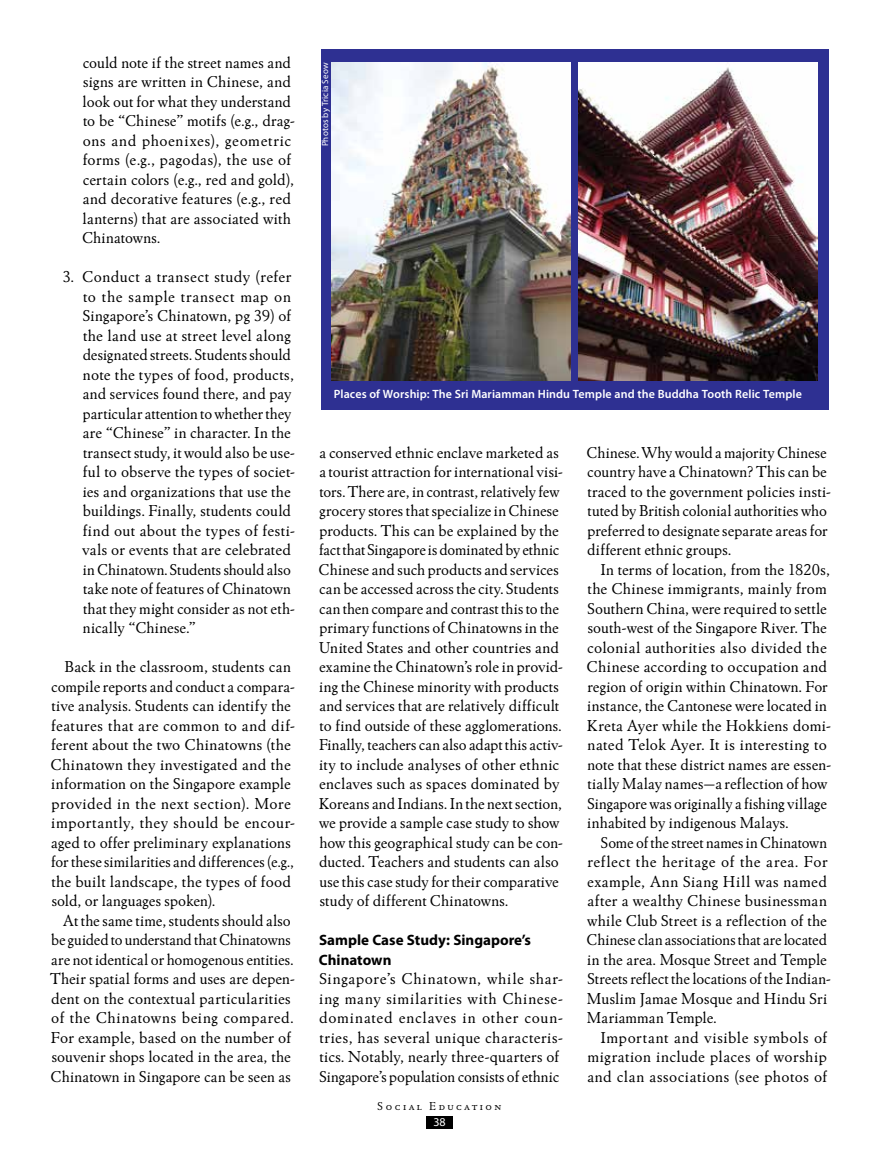
<style>
.page{position:relative;width:878px;height:1161px;background:#fff}
.page>*{position:absolute;margin:0;border:0;box-sizing:border-box;transform-origin:0 0}
.t1{font:16.5px/19.5px "Winchester New ITC";letter-spacing:.01em;color:#000}
.t2{font:16.5px/19.5px "Winchester New ITC";letter-spacing:.03em;color:#000}
.t3{font:700 15px/19.5px "Myriad Pro";color:#000}
.t4{font:600 12px "Myriad Pro";letter-spacing:.01em;color:#fff}
.t5{font:12px "Winchester New ITC Book SC";letter-spacing:.2em;color:#000}
.t6{font:12px "Myriad Pro";color:#fff}
.t7{font:9px "Myriad Pro";letter-spacing:.015em;color:#fff}
</style>
<div class="page">
<div style="left:426px;top:1117px;width:26px;height:12px;background:#000"></div>
<div style="left:321px;top:49px;width:507px;height:361px;background:#2e3092"></div>
<img style="left:332px;top:62px;width:238px;height:318px">
<img style="left:579px;top:62px;width:238px;height:318px">
<p class="t1" style="left:82px;top:52px;width:215px">could note if the street names and signs are written in Chinese, and look out for what they understand to be “Chinese” motifs (e.g., drag&shy;ons and phoenixes), geometric forms (e.g., pagodas), the use of certain colors (e.g., red and gold), and decorative features (e.g., red lanterns) that are associated with<br>Chinatowns.</p>
<p class="t1" style="left:82px;top:267px;width:215px;text-indent:-20px">3. Conduct a transect study (refer to the sample transect map on Singapore’s Chinatown, pg 39) of the land use at street level along designated streets. Students should note the types of food, products, and services found there, and pay particular attention to whether they are “Chinese” in character. In the transect study, it would also be use&shy;ful to observe the types of societ&shy;ies and organizations that use the buildings. Finally, students could find out about the types of festi&shy;vals or events that are celebrated in Chinatown. Students should also take note of features of Chinatown that they might consider as not eth&shy;nically “Chinese.”</p>
<p class="t1" style="left:51px;top:657px;width:246px;text-indent:14px">Back in the classroom, students can compile reports and conduct a compara&shy;tive analysis. Students can identify the features that are common to and dif&shy;ferent about the two Chinatowns (the Chinatown they investigated and the information on the Singapore example provided in the next section). More importantly, they should be encour&shy;aged to offer preliminary explanations for these similarities and differences (e.g., the built landscape, the types of food sold, or languages spoken).</p>
<p class="t1" style="left:50px;top:910px;width:247px;text-align:center">At the same time, students should also be guided to understand that Chinatowns are not identical or homogenous entities.<br>Their spatial forms and uses are depen&shy;dent on the contextual particularities of the Chinatowns being compared.<br>For example, based on the number of souvenir shops located in the area, the Chinatown in Singapore can be seen as</p>
<p class="t7" style="left:319px;top:146px;width:85px;rotate:-90deg">Photos by Tricia Seow</p>
<p class="t4" style="left:334px;top:386px;width:469px">Places of Worship: The Sri Mariamman Hindu Temple and the Buddha Tooth Relic Temple</p>
<p class="t1" style="left:318px;top:442px;width:246px">a conserved ethnic enclave marketed as a tourist attraction for international visi&shy;tors. There are, in contrast, relatively few grocery stores that specialize in Chinese products. This can be explained by the fact that Singapore is dominated by ethnic Chinese and such products and services can be accessed across the city. Students can then compare and contrast this to the primary functions of Chinatowns in the United States and other countries and examine the Chinatown’s role in provid&shy;ing the Chinese minority with products and services that are relatively difficult to find outside of these agglomerations.<br>Finally, teachers can also adapt this activ&shy;ity to include analyses of other ethnic enclaves such as spaces dominated by Koreans and Indians. In the next section, we provide a sample case study to show how this geographical study can be con&shy;ducted. Teachers and students can also use this case study for their comparative study of different Chinatowns.</p>
<p class="t3" style="left:319px;top:930px;width:213px">Sample Case Study: Singapore’s<br>Chinatown</p>
<p class="t2" style="left:319px;top:969px;width:246px">Singapore’s Chinatown, while shar&shy;ing many similarities with Chinese&shy;dominated enclaves in other coun&shy;tries, has several unique characteris&shy;tics. Notably, nearly three-quarters of Singapore’s population consists of ethnic</p>
<p class="t5" style="left:377px;top:1098px;width:125px">Social Education</p>
<p class="t6" style="left:433px;top:1115px;width:14px">38</p>
<p class="t1" style="left:586px;top:442px;width:246px">Chinese. Why would a majority Chinese country have a Chinatown? This can be traced to the government policies insti&shy;tuted by British colonial authorities who preferred to designate separate areas for different ethnic groups.</p>
<p class="t1" style="left:586px;top:559px;width:246px;text-indent:14px">In terms of location, from the 1820s, the Chinese immigrants, mainly from Southern China, were required to settle south-west of the Singapore River. The colonial authorities also divided the Chinese according to occupation and region of origin within Chinatown. For instance, the Cantonese were located in Kreta Ayer while the Hokkiens domi&shy;nated Telok Ayer. It is interesting to note that these district names are essen&shy;tially Malay names—a reflection of how Singapore was originally a fishing village inhabited by indigenous Malays.</p>
<p class="t1" style="left:586px;top:832px;width:246px;text-indent:14px">Some of the street names in Chinatown reflect the heritage of the area. For example, Ann Siang Hill was named after a wealthy Chinese businessman while Club Street is a reflection of the Chinese clan associations that are located in the area. Mosque Street and Temple Streets reflect the locations of the Indian-Muslim Jamae Mosque and Hindu Sri Mariamman Temple.</p>
<p class="t1" style="left:587px;top:1027px;width:241px;text-align:justify;text-indent:13px">Important and visible symbols of migration include places of worship and clan associations (see photos of</p>
</div>
